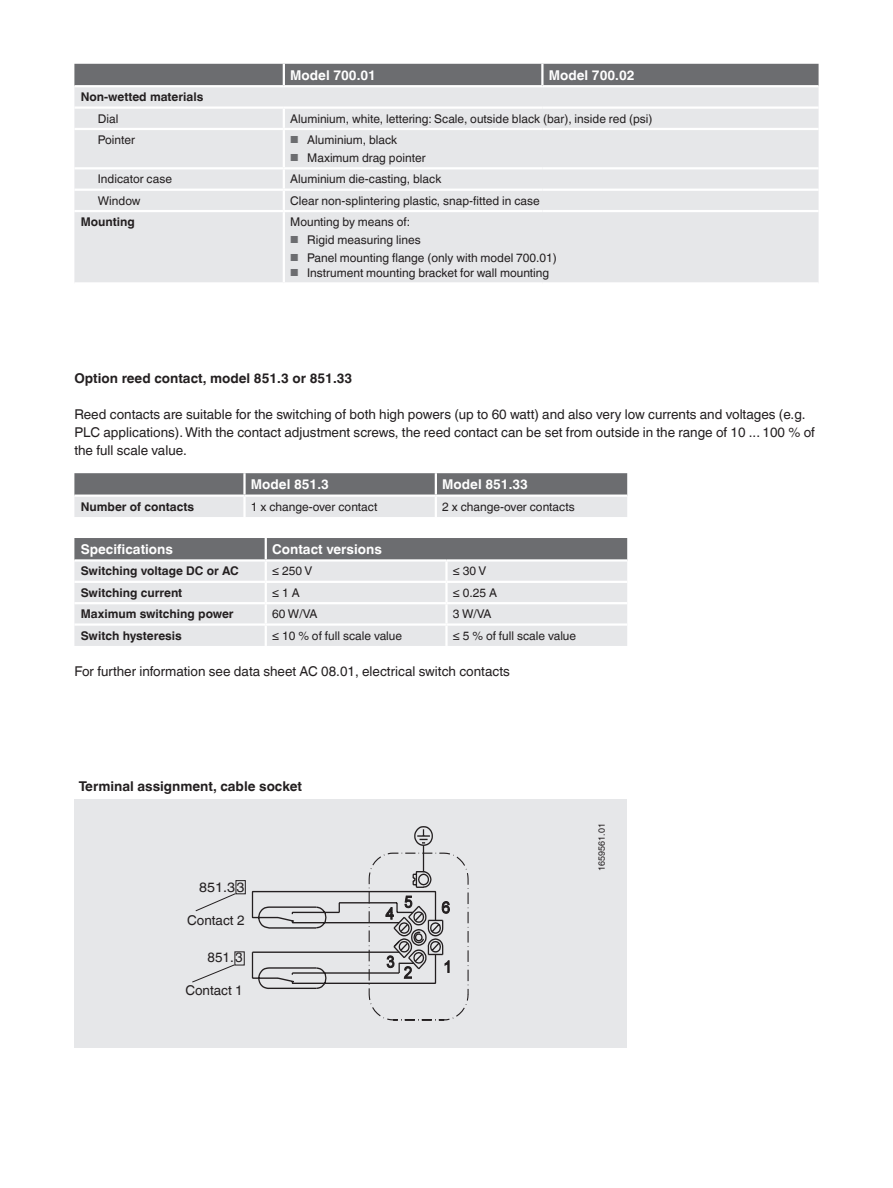
<style>
.page{position:relative;width:893px;height:1188px;background:#fff}
.page>*{position:absolute;margin:0;border:0;box-sizing:border-box;transform-origin:0 0}
.t1{font:13.5px/18px "Helvetica World";color:#231f20}
.t2{font:700 13.5px "Helvetica World";color:#fff}
.t3{font:700 13.5px "Helvetica World";color:#231f20}
.t4{font:13.5px "Helvetica World";color:#231f20;scale:1.06 1}
.t5{font:12px "Helvetica World";color:#231f20}
.t6{font:700 12px "Helvetica World";color:#231f20}
.t7{font:9px "Helvetica World";color:#231f20}
.s1{font-size:10.2px;color:#6c6d70}
</style>
<div class="page">
<div style="left:74px;top:799px;width:553px;height:248px;background:#e6e7e9"></div>
<svg style="left:252px;top:826px;width:217px;height:194px"></svg>
<div style="left:236px;top:880px;width:10px;height:14px;border:1px solid #231f20"></div>
<svg style="left:195px;top:893px;width:41px;height:19px"></svg>
<div style="left:234px;top:951px;width:11px;height:14px;border:1px solid #231f20"></div>
<svg style="left:192px;top:964px;width:43px;height:19px"></svg>
<svg style="left:74px;top:473px;width:553px;height:44px;background:#a8a9ac"></svg>
<hr style="left:243px;top:473px;width:3px;height:22px;background:#fff">
<hr style="left:435px;top:473px;width:2px;height:22px;background:#fff">
<hr style="left:435px;top:497px;width:2px;height:20px;background:#fff">
<hr style="left:74px;top:495px;width:170px;height:2px;background:#fff">
<hr style="left:244px;top:495px;width:192px;height:2px;background:#fff">
<hr style="left:243px;top:497px;width:3px;height:20px;background:#fff">
<hr style="left:436px;top:495px;width:191px;height:2px;background:#fff">
<svg style="left:74px;top:538px;width:553px;height:108px;background:#cfd0d2"></svg>
<hr style="left:446px;top:559px;width:181px;height:3px;background:#fff">
<hr style="left:266px;top:581px;width:180px;height:2px;background:#fff">
<hr style="left:446px;top:581px;width:181px;height:2px;background:#fff">
<div style="left:74px;top:64px;width:745px;height:21px;background:#6c6d70"></div>
<div style="left:74px;top:87px;width:745px;height:195px;background:#e6e7e9"></div>
<div style="left:285px;top:109px;width:534px;height:80px;background:#e6e7e9"></div>
<hr style="left:283px;top:64px;width:2px;height:21px;background:#fff">
<hr style="left:541px;top:64px;width:2px;height:21px;background:#fff">
<hr style="left:74px;top:128px;width:210px;height:2px;background:#fff">
<hr style="left:74px;top:167px;width:210px;height:2px;background:#fff">
<hr style="left:74px;top:189px;width:210px;height:2px;background:#fff">
<svg style="left:283px;top:109px;width:2px;height:19px"></svg>
<hr style="left:284px;top:128px;width:258px;height:2px;background:#fff">
<hr style="left:283px;top:130px;width:2px;height:37px;background:#fff">
<hr style="left:542px;top:128px;width:277px;height:2px;background:#fff">
<hr style="left:284px;top:167px;width:258px;height:2px;background:#fff">
<hr style="left:283px;top:169px;width:2px;height:20px;background:#fff">
<hr style="left:542px;top:167px;width:277px;height:2px;background:#fff">
<hr style="left:284px;top:189px;width:258px;height:2px;background:#fff">
<svg style="left:283px;top:191px;width:2px;height:19px"></svg>
<hr style="left:542px;top:189px;width:277px;height:2px;background:#fff">
<hr style="left:74px;top:210px;width:210px;height:2px;background:#fff">
<hr style="left:284px;top:210px;width:258px;height:2px;background:#fff">
<hr style="left:283px;top:212px;width:2px;height:70px;background:#fff">
<hr style="left:542px;top:210px;width:277px;height:2px;background:#fff">
<hr style="left:74px;top:106px;width:210px;height:3px;background:#fff">
<hr style="left:284px;top:106px;width:258px;height:3px;background:#fff">
<hr style="left:542px;top:106px;width:277px;height:3px;background:#fff">
<p class="t2" style="left:290px;top:67px;width:87px">Model 700.01</p>
<p class="t2" style="left:549px;top:67px;width:87px">Model 700.02</p>
<p class="t6" style="left:81px;top:90px;width:124px">Non-wetted materials</p>
<p class="t5" style="left:98px;top:111px;width:22px">Dial</p>
<p class="t5" style="left:290px;top:111px;width:364px">Aluminium, white, lettering: Scale, outside black (bar), inside red (psi)</p>
<p class="t5" style="left:98px;top:133px;width:39px">Pointer</p>
<p class="t5" style="left:290px;top:133px;width:109px"><span class="s1">■</span> Aluminium, black</p>
<p class="t5" style="left:290px;top:151px;width:137px"><span class="s1">■</span> Maximum drag pointer</p>
<p class="t5" style="left:98px;top:172px;width:76px">Indicator case</p>
<p class="t5" style="left:290px;top:172px;width:153px">Aluminium die-casting, black</p>
<p class="t5" style="left:98px;top:194px;width:44px">Window</p>
<p class="t5" style="left:290px;top:194px;width:251px">Clear non-splintering plastic, snap-fitted in case</p>
<p class="t6" style="left:81px;top:215px;width:56px">Mounting</p>
<p class="t5" style="left:290px;top:215px;width:121px">Mounting by means of:</p>
<p class="t5" style="left:290px;top:233px;width:132px"><span class="s1">■</span> Rigid measuring lines</p>
<p class="t5" style="left:290px;top:251px;width:268px"><span class="s1">■</span> Panel mounting flange (only with model 700.01)</p>
<p class="t5" style="left:290px;top:266px;width:261px"><span class="s1">■</span> Instrument mounting bracket for wall mounting</p>
<p class="t3" style="left:74px;top:371px;width:279px">Option reed contact, model 851.3 or 851.33</p>
<p class="t1" style="left:74px;top:406px;width:742px">Reed contacts are suitable for the switching of both high powers (up to 60 watt) and also very low currents and voltages (e.g.<br>PLC applications). With the contact adjustment screws, the reed contact can be set from outside in the range of 10 ... 100 % of the full scale value.</p>
<p class="t2" style="left:251px;top:477px;width:80px">Model 851.3</p>
<p class="t2" style="left:442px;top:477px;width:87px">Model 851.33</p>
<p class="t6" style="left:81px;top:499px;width:115px">Number of contacts</p>
<p class="t5" style="left:251px;top:499px;width:128px">1 x change-over contact</p>
<p class="t5" style="left:442px;top:499px;width:134px">2 x change-over contacts</p>
<p class="t2" style="left:81px;top:542px;width:94px">Specifications</p>
<p class="t2" style="left:272px;top:542px;width:111px">Contact versions</p>
<p class="t6" style="left:81px;top:564px;width:160px">Switching voltage DC or AC</p>
<p class="t5" style="left:272px;top:564px;width:42px">≤ 250 V</p>
<p class="t5" style="left:453px;top:564px;width:35px">≤ 30 V</p>
<p class="t6" style="left:81px;top:586px;width:103px">Switching current</p>
<p class="t5" style="left:272px;top:586px;width:29px">≤ 1 A</p>
<p class="t5" style="left:453px;top:586px;width:46px">≤ 0.25 A</p>
<p class="t6" style="left:81px;top:607px;width:154px">Maximum switching power</p>
<p class="t5" style="left:272px;top:607px;width:47px">60 W/VA</p>
<p class="t5" style="left:453px;top:607px;width:40px">3 W/VA</p>
<p class="t6" style="left:81px;top:628px;width:103px">Switch hysteresis</p>
<p class="t5" style="left:272px;top:628px;width:131px">≤ 10 % of full scale value</p>
<p class="t5" style="left:453px;top:628px;width:125px">≤ 5 % of full scale value</p>
<p class="t1" style="left:74px;top:663px;width:437px">For further information see data sheet AC 08.01, electrical switch contacts</p>
<p class="t3" style="left:79px;top:779px;width:225px">Terminal assignment, cable socket</p>
<p class="t4" style="left:199px;top:879px;width:44px">851.33</p>
<p class="t1" style="left:187px;top:911px;width:59px">Contact 2</p>
<p class="t1" style="left:208px;top:949px;width:37px">851.3</p>
<p class="t1" style="left:185px;top:982px;width:59px">Contact 1</p>
<p class="t7" style="left:597px;top:871px;width:49px;rotate:-90deg">1659561.01</p>
</div>
